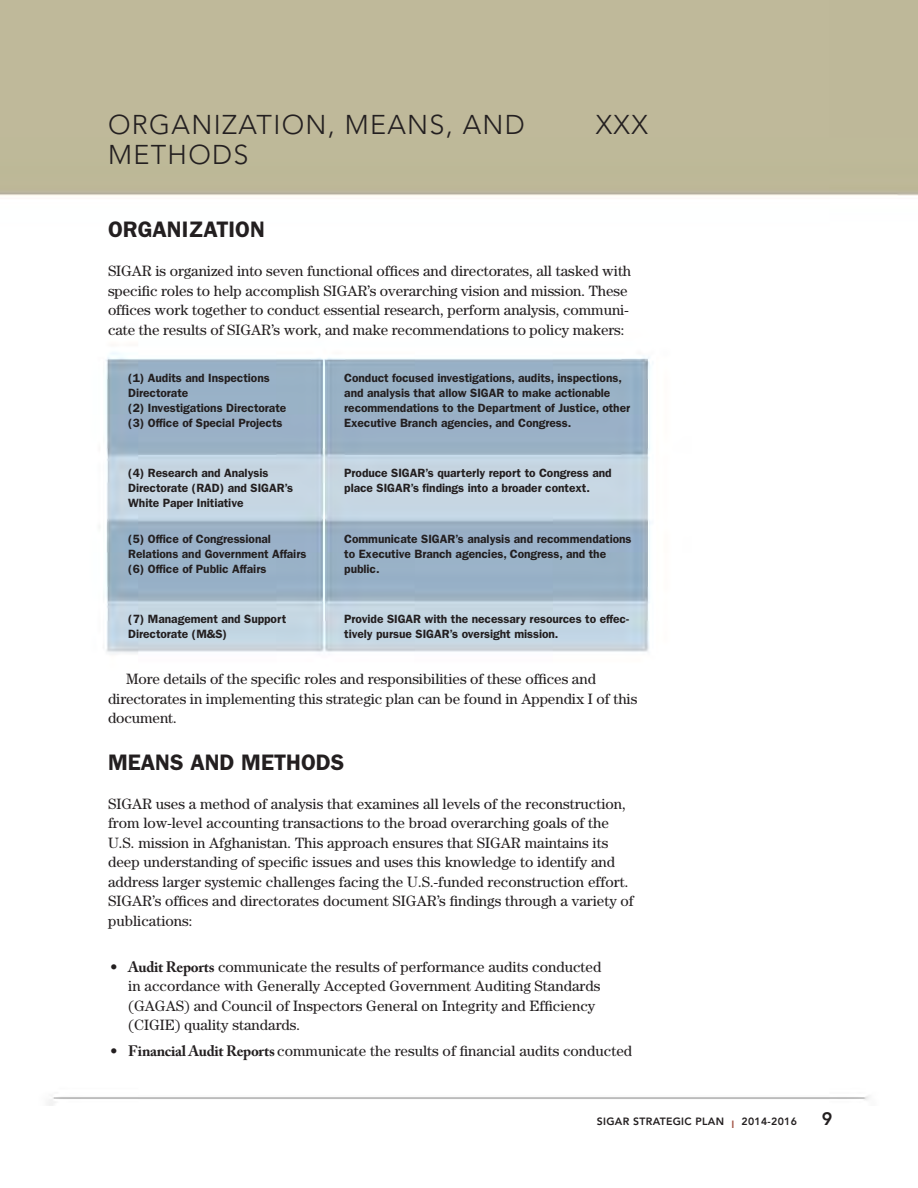
<style>
.page{position:relative;width:918px;height:1188px;background:#fff}
.page>*{position:absolute;margin:0;border:0;box-sizing:border-box;transform-origin:0 0}
.t1{font:300 27px "Avenir LT Std";letter-spacing:.05em;color:#231f20}
.t2{font:600 22.5px "ITC Franklin Gothic Std";color:#231f20}
.t3{font:800 18px "Avenir LT Std";color:#231f20}
.t4{font:15px/19.5px "Century Std";color:#231f20}
.t5{font:600 12px/15px "ITC Franklin Gothic Std";letter-spacing:-.005em;color:#231f20}
.t6{font:800 10.5px "Avenir LT Std";letter-spacing:.03em;color:#231f20}
.s1{font-family:"Adobe Caslon Pro";font-weight:700}
.s2{color:#a05243}
</style>
<div class="page">
<img style="left:106px;top:360px;width:545px;height:294px">
<h1 class="t1" style="left:108px;top:109px;width:418px">ORGANIZATION, MEANS, AND</h1>
<h1 class="t1" style="left:596px;top:109px;width:54px">XXX</h1>
<h1 class="t1" style="left:108px;top:139px;width:142px">METHODS</h1>
<h2 class="t2" style="left:108px;top:216px;width:158px">ORGANIZATION</h2>
<p class="t4" style="left:108px;top:261px;width:525px">SIGAR is organized into seven functional offices and directorates, all tasked with specific roles to help accomplish SIGAR’s overarching vision and mission. These offices work together to conduct essential research, perform analysis, communi&shy;cate the results of SIGAR’s work, and make recommendations to policy makers:</p>
<p class="t5" style="left:128px;top:371px;width:160px">(1) Audits and Inspections<br>Directorate<br>(2) Investigations Directorate (3) Office of Special Projects</p>
<p class="t5" style="left:344px;top:371px;width:287px">Conduct focused investigations, audits, inspections, and analysis that allow SIGAR to make actionable recommendations to the Department of Justice, other Executive Branch agencies, and Congress.</p>
<p class="t5" style="left:128px;top:466px;width:166px">(4) Research and Analysis<br>Directorate (RAD) and SIGAR’s<br>White Paper Initiative</p>
<p class="t5" style="left:344px;top:466px;width:269px">Produce SIGAR’s quarterly report to Congress and place SIGAR’s findings into a broader context.</p>
<p class="t5" style="left:128px;top:531px;width:180px">(5) Office of Congressional<br>Relations and Government Affairs (6) Office of Public Affairs</p>
<p class="t5" style="left:344px;top:531px;width:289px">Communicate SIGAR’s analysis and recommendations to Executive Branch agencies, Congress, and the public.</p>
<p class="t5" style="left:128px;top:611px;width:159px">(7) Management and Support<br>Directorate (M&amp;S)</p>
<p class="t5" style="left:344px;top:611px;width:286px">Provide SIGAR with the necessary resources to effec&shy;tively pursue SIGAR’s oversight mission.</p>
<p class="t4" style="left:108px;top:669px;width:531px;text-indent:18px">More details of the specific roles and responsibilities of these offices and directorates in implementing this strategic plan can be found in Appendix I of this document.</p>
<h2 class="t2" style="left:108px;top:749px;width:238px">MEANS AND METHODS</h2>
<p class="t4" style="left:108px;top:794px;width:527px">SIGAR uses a method of analysis that examines all levels of the reconstruction, from low-level accounting transactions to the broad overarching goals of the U.S. mission in Afghanistan. This approach ensures that SIGAR maintains its deep understanding of specific issues and uses this knowledge to identify and address larger systemic challenges facing the U.S.-funded reconstruction effort.<br>SIGAR’s offices and directorates document SIGAR’s findings through a variety of publications:</p>
<p class="t4" style="left:128px;top:956px;width:475px;text-indent:-18px">• <span class="s1">Audit Reports</span> communicate the results of performance audits conducted in accordance with Generally Accepted Government Auditing Standards (GAGAS) and Council of Inspectors General on Integrity and Efficiency (CIGIE) quality standards.</p>
<p class="t4" style="left:110px;top:1041px;width:524px">• <span class="s1">Financial Audit Reports</span> communicate the results of financial audits conducted</p>
<p class="t6" style="left:597px;top:1115px;width:202px">SIGAR STRATEGIC PLAN <span class="s2">I</span> 2014-2016</p>
<p class="t3" style="left:822px;top:1108px;width:12px">9</p>
</div>
